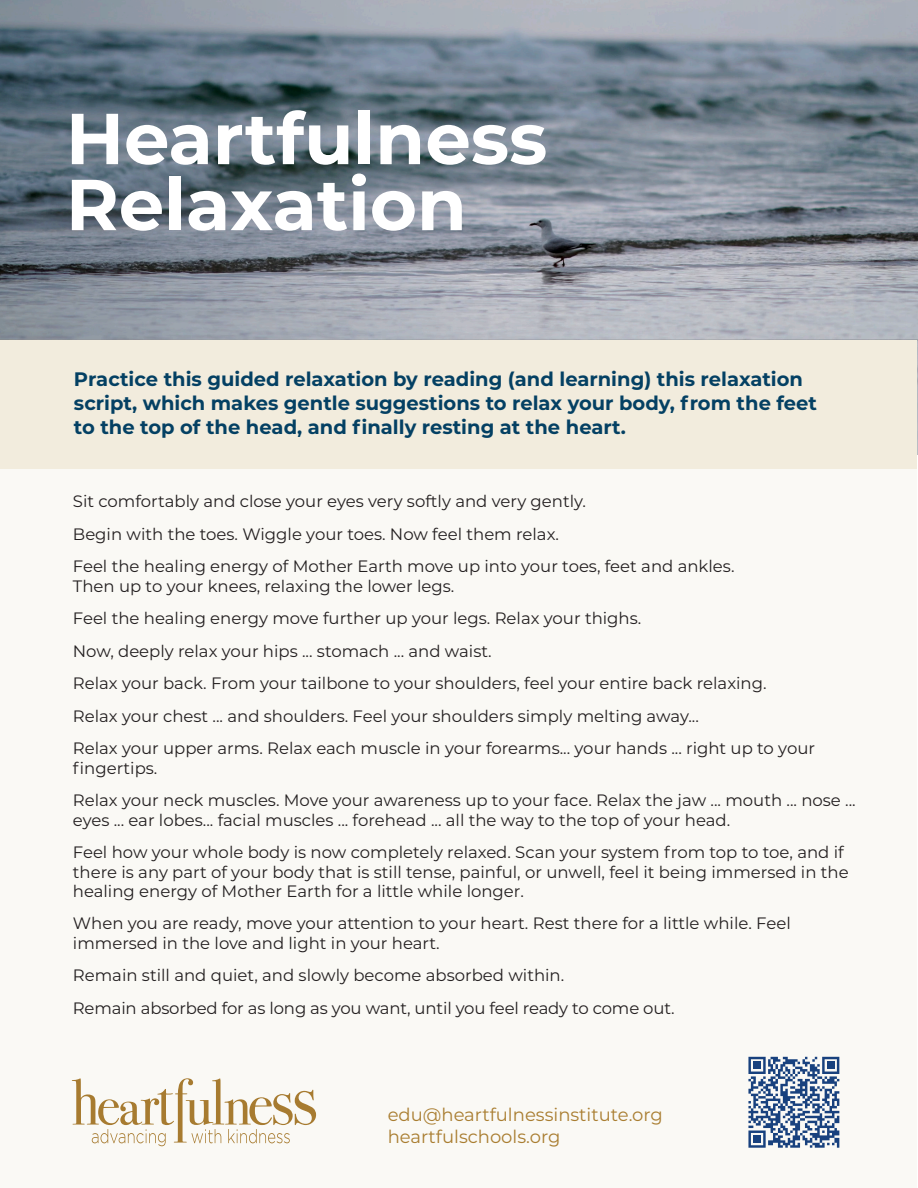
<style>
.page{position:relative;width:918px;height:1188px;background:#fff}
.page>*{position:absolute;margin:0;border:0;box-sizing:border-box;transform-origin:0 0}
.t1{font:700 72px/66px "Montserrat";color:#fff}
.t2{font:700 19.5px/24px "Montserrat";color:#044063}
.t3{font:18px/21.6px "Montserrat";color:#a97d30}
.t4{font:16.5px/19.5px "Montserrat";color:#231f20}
</style>
<div class="page">
<div style="left:1px;top:452px;width:916px;height:735px;background:#faf9f5"></div>
<svg style="left:0;top:0;width:918px;height:341px;background:#808a96"></svg>
<div style="left:1px;top:341px;width:916px;height:128px;background:#f2ecdd"></div>
<svg style="left:748px;top:1057px;width:91px;height:91px"></svg>
<div style="left:753px;top:1135px;width:8px;height:8px;background:#18417e"></div>
<svg style="left:72px;top:1078px;width:244px;height:68px"></svg>
<p class="t1" style="left:66px;top:102px;width:483px">Heartfulness<br>Relaxation</p>
<p class="t2" style="left:74px;top:366px;width:745px">Practice this guided relaxation by reading (and learning) this relaxation script, which makes gentle suggestions to relax your body, from the feet to the top of the head, and finally resting at the heart.</p>
<p class="t4" style="left:73px;top:491px;width:515px">Sit comfortably and close your eyes very softly and very gently.</p>
<p class="t4" style="left:73px;top:524px;width:488px">Begin with the toes. Wiggle your toes. Now feel them relax.</p>
<p class="t4" style="left:73px;top:556px;width:663px">Feel the healing energy of Mother Earth move up into your toes, feet and ankles.<br>Then up to your knees, relaxing the lower legs.</p>
<p class="t4" style="left:73px;top:608px;width:570px">Feel the healing energy move further up your legs. Relax your thighs.</p>
<p class="t4" style="left:73px;top:641px;width:420px">Now, deeply relax your hips ... stomach ... and waist.</p>
<p class="t4" style="left:73px;top:673px;width:695px">Relax your back. From your tailbone to your shoulders, feel your entire back relaxing.</p>
<p class="t4" style="left:73px;top:705px;width:628px">Relax your chest ... and shoulders. Feel your shoulders simply melting away...</p>
<p class="t4" style="left:73px;top:738px;width:744px">Relax your upper arms. Relax each muscle in your forearms... your hands ... right up to your fingertips.</p>
<p class="t4" style="left:73px;top:790px;width:784px">Relax your neck muscles. Move your awareness up to your face. Relax the jaw ... mouth ... nose ... eyes ... ear lobes... facial muscles ... forehead ... all the way to the top of your head.</p>
<p class="t4" style="left:73px;top:842px;width:777px">Feel how your whole body is now completely relaxed. Scan your system from top to toe, and if there is any part of your body that is still tense, painful, or unwell, feel it being immersed in the healing energy of Mother Earth for a little while longer.</p>
<p class="t4" style="left:73px;top:913px;width:719px">When you are ready, move your attention to your heart. Rest there for a little while. Feel immersed in the love and light in your heart.</p>
<p class="t4" style="left:73px;top:965px;width:493px">Remain still and quiet, and slowly become absorbed within.</p>
<p class="t4" style="left:73px;top:998px;width:603px">Remain absorbed for as long as you want, until you feel ready to come out.</p>
<p class="t3" style="left:388px;top:1103px;width:277px">edu@heartfulnessinstitute.org heartfulschools.org</p>
</div>
